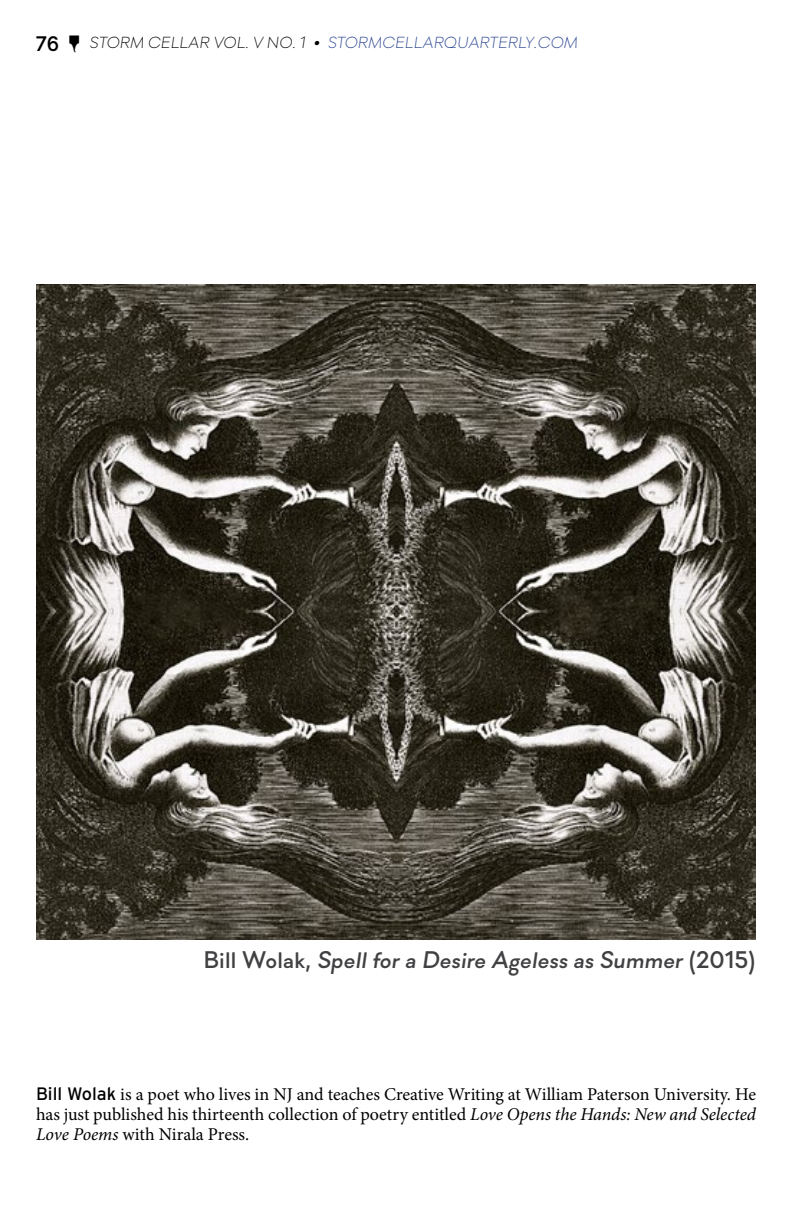
<style>
.page{position:relative;width:792px;height:1224px;background:#fff}
.page>*{position:absolute;margin:0;border:0;box-sizing:border-box;transform-origin:0 0}
.t1{font:italic 500 24px "Soin Sans Pro";letter-spacing:.01em;color:#414042}
.t2{font:18px/20px "Minion Pro";color:#000;text-align:justify}
.t3{font:italic 300 16px "Soin Sans Pro";letter-spacing:.015em;color:#25408f}
.s1{font-weight:500;font-style:normal;font-size:21px;color:#000}
.s2{font-family:"Altemus Borders Three";font-weight:400;font-style:normal;font-size:18.4px;color:#000}
.s3{color:#000}
.s4{font-style:normal}
.s5{font-family:"Interstate"}
.s6{font-style:italic}
</style>
<div class="page">
<img style="left:36px;top:285px;width:720px;height:654px">
<p class="t3" style="left:36px;top:34px;width:543px"><span class="s1">76</span> <span class="s2">˛</span> <span class="s3">STORM CELLAR VOL. V NO. 1 •</span> STORMCELLARQUARTERLY.COM</p>
<h1 class="t1" style="left:204px;top:945px;width:554px"><span class="s4">Bill Wolak,</span> Spell for a Desire Ageless as Summer <span class="s4">(2015)</span></h1>
<p class="t2" style="left:36px;top:1084px;width:722px"><span class="s5">Bill Wolak</span> is a poet who lives in NJ and teaches Creative Writing at William Paterson University. He has just published his thirteenth collection of poetry entitled <span class="s6">Love Opens the Hands: New and Selected Love Poems</span> with Nirala Press.</p>
</div>
